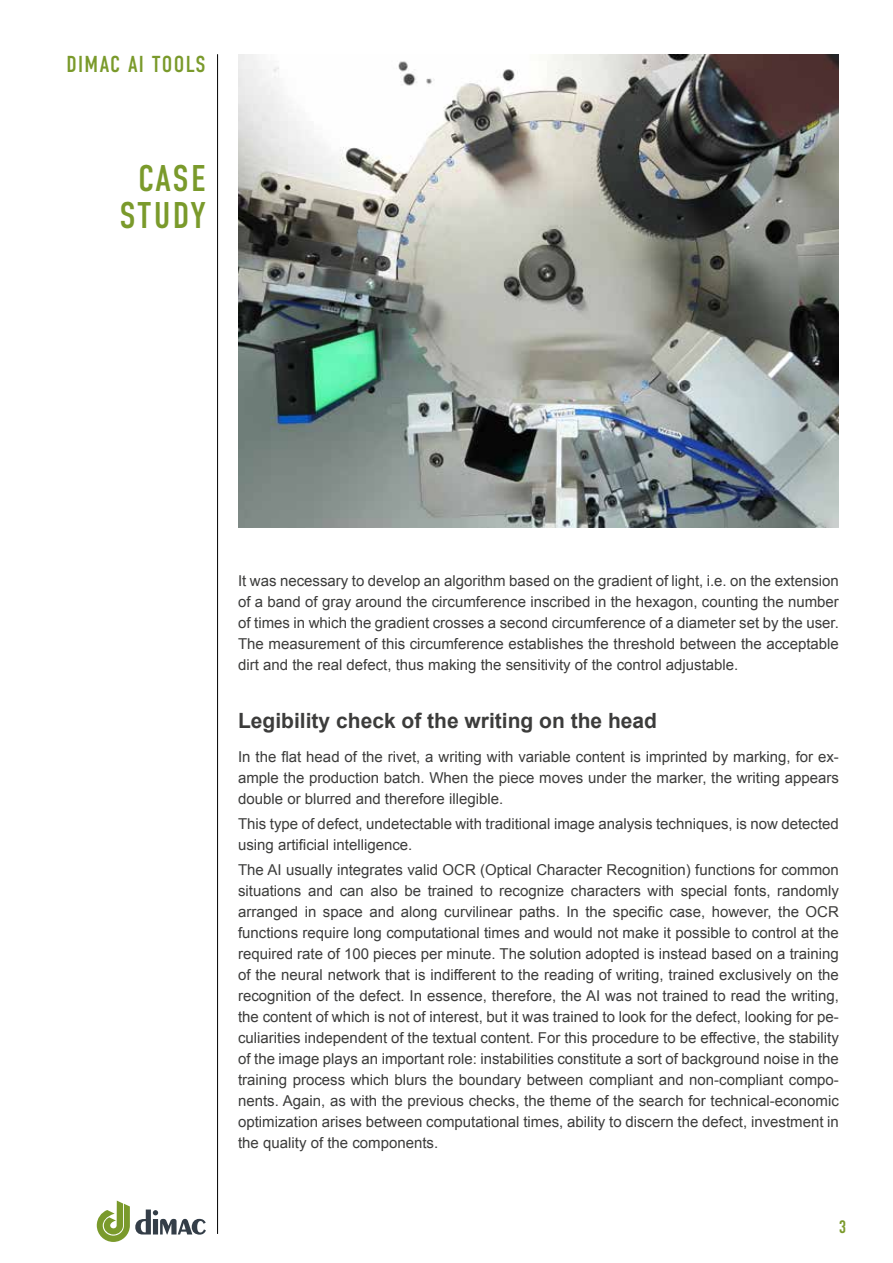
<style>
.page{position:relative;width:893px;height:1263px;background:#fff}
.page>*{position:absolute;margin:0;border:0;box-sizing:border-box;transform-origin:0 0}
.t1{font:37.2px/36.6px "DIN Condensed";letter-spacing:.045em;color:#7a9a2b;text-align:center}
.t2{font:23.1px "DIN Condensed";letter-spacing:.06em;color:#7a9a2b}
.t3{font:700 21px "Arial";color:#3c3c3b}
.t4{font:18px "DIN Condensed";color:#7a9a2b}
.t5{font:15px/21px "Arial";color:#3c3c3b;text-align:justify}
</style>
<div class="page">
<hr style="left:217px;top:54px;width:1px;height:1180px;background:#000">
<svg style="left:97px;top:1200px;width:109px;height:42px"></svg>
<img style="left:238px;top:54px;width:601px;height:473px">
<h2 class="t2" style="left:66px;top:51px;width:141px">DIMAC AI TOOLS</h2>
<h1 class="t1" style="left:119px;top:161px;width:88px">CASE<br>STUDY</h1>
<p class="t5" style="left:238px;top:570px;width:602px">It was necessary to develop an algorithm based on the gradient of light, i.e. on the extension of a band of gray around the circumference inscribed in the hexagon, counting the number of times in which the gradient crosses a second circumference of a diameter set by the user.<br>The measurement of this circumference establishes the threshold between the acceptable dirt and the real defect, thus making the sensitivity of the control adjustable.</p>
<h3 class="t3" style="left:238px;top:706px;width:420px">Legibility check of the writing on the head</h3>
<p class="t5" style="left:238px;top:746px;width:602px">In the flat head of the rivet, a writing with variable content is imprinted by marking, for ex&shy;ample the production batch. When the piece moves under the marker, the writing appears double or blurred and therefore illegible.</p>
<p class="t5" style="left:238px;top:813px;width:602px">This type of defect, undetectable with traditional image analysis techniques, is now detected using artificial intelligence.</p>
<p class="t5" style="left:238px;top:859px;width:602px">The AI usually integrates valid OCR (Optical Character Recognition) functions for common situations and can also be trained to recognize characters with special fonts, randomly arranged in space and along curvilinear paths. In the specific case, however, the OCR functions require long computational times and would not make it possible to control at the required rate of 100 pieces per minute. The solution adopted is instead based on a training of the neural network that is indifferent to the reading of writing, trained exclusively on the recognition of the defect. In essence, therefore, the AI was not trained to read the writing, the content of which is not of interest, but it was trained to look for the defect, looking for pe&shy;culiarities independent of the textual content. For this procedure to be effective, the stability of the image plays an important role: instabilities constitute a sort of background noise in the training process which blurs the boundary between compliant and non-compliant compo&shy;nents. Again, as with the previous checks, the theme of the search for technical-economic optimization arises between computational times, ability to discern the defect, investment in the quality of the components.</p>
<p class="t4" style="left:839px;top:1217px;width:9px">3</p>
</div>
